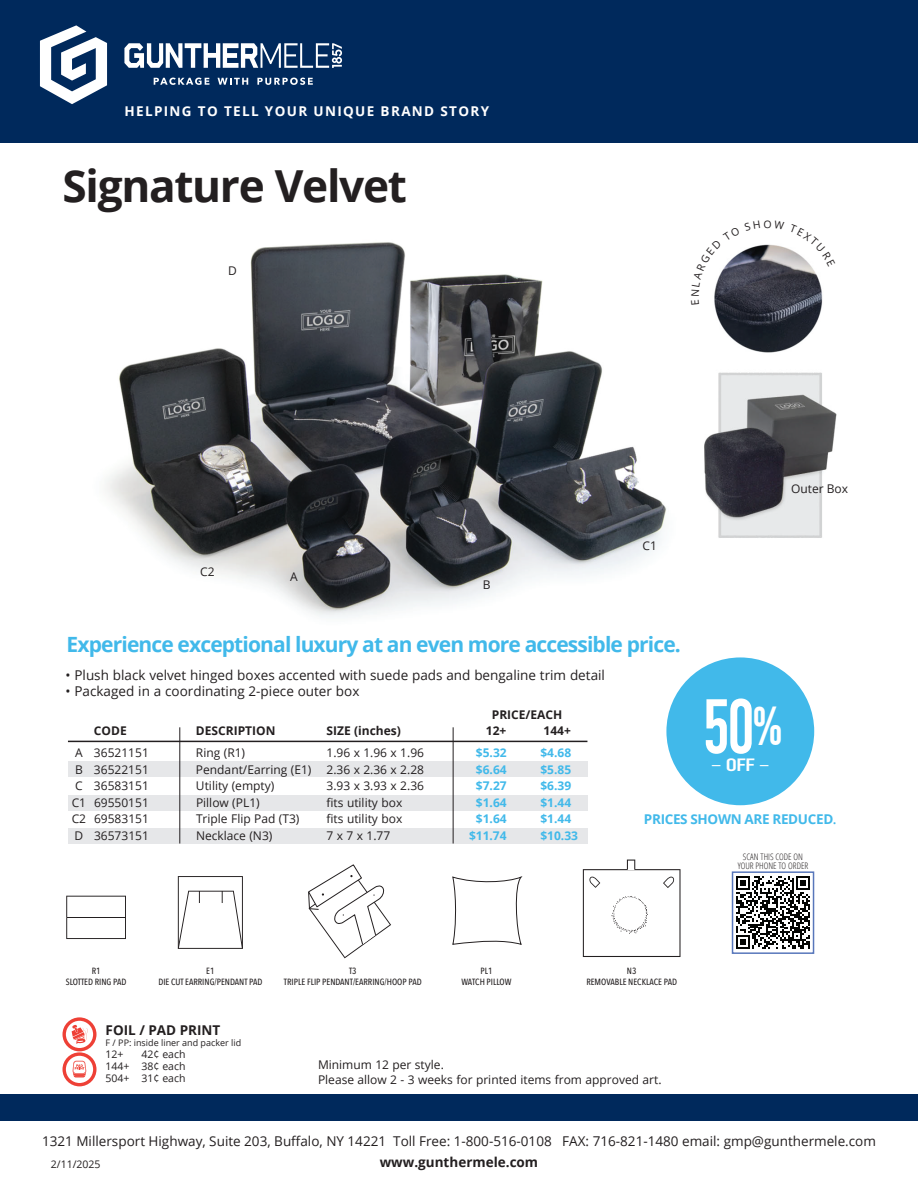
<style>
.page{position:relative;width:918px;height:1188px;background:#fff}
.page>*{position:absolute;margin:0;border:0;box-sizing:border-box;transform-origin:0 0}
.t1{font:76.95px "DIN Condensed";color:#fff;scale:.9 1}
.t2{font:700 44.1px "Open Sans";letter-spacing:-.03em;color:#231f20}
.t3{font:700 21px "Open Sans";letter-spacing:-.04em;color:#41b9ea}
.t4{font:17.85px "DIN Condensed";color:#fff;scale:1.44 1}
.t5{font:13.5px "Open Sans";color:#231f20}
.t6{font:700 13.5px "Open Sans";letter-spacing:.1em;color:#fff}
.t7{font:700 13.5px "Open Sans";color:#231f20}
.t8{font:700 13.5px "Open Sans";letter-spacing:-.025em;color:#41b9ea}
.t9{font:12px/16.5px "Open Sans";color:#231f20}
.t10{font:700 12px "Open Sans";color:#41b9ea}
.t11{font:700 12px "Open Sans";color:#231f20}
.t12{font:10.5px/12px "Open Sans";color:#231f20;text-align:justify}
.t13{font:500 9px/10.8px "Avenir Next Condensed";color:#231f20;text-align:center}
.t14{font:300 condensed 9px/9px "Open Sans";color:#231f20;text-align:center}
.t15{font:9px "Open Sans";color:#231f20}
.s1{font-size:55.05px}
.s2{font-weight:600}
</style>
<div class="page">
<img style="left:0;top:142px;width:918px;height:953px">
<div style="left:0;top:1095px;width:918px;height:26px;background:#00295c"></div>
<div style="left:0;top:0;width:918px;height:142px;background:#00295c"></div>
<svg style="left:40px;top:25px;width:67px;height:79px"></svg>
<svg style="left:124px;top:43px;width:218px;height:25px"></svg>
<svg style="left:154px;top:78px;width:55px;height:7px"></svg>
<svg style="left:218px;top:78px;width:30px;height:7px"></svg>
<svg style="left:257px;top:78px;width:56px;height:7px"></svg>
<div style="left:666px;top:657px;width:148px;height:148px;background:#41b9ea;border-radius:50%"></div>
<div style="left:63px;top:1052px;width:34px;height:34px;border:3px solid #ee4036;border-radius:50%"></div>
<svg style="left:73px;top:1061px;width:13px;height:16px"></svg>
<div style="left:63px;top:1017px;width:34px;height:34px;border:3px solid #ee4036;border-radius:50%"></div>
<svg style="left:72px;top:1025px;width:16px;height:19px"></svg>
<hr style="left:68px;top:741px;width:519px;height:1px;background:#231f20">
<div style="left:68px;top:761px;width:519px;height:16px;background:#e6e7e9"></div>
<div style="left:68px;top:796px;width:519px;height:15px;background:#e6e7e9"></div>
<div style="left:68px;top:828px;width:519px;height:16px;background:#e6e7e9"></div>
<hr style="left:179px;top:727px;width:1px;height:117px;background:#231f20">
<hr style="left:453px;top:727px;width:1px;height:117px;background:#231f20">
<svg style="left:66px;top:896px;width:60px;height:43px"></svg>
<hr style="left:67px;top:917px;width:59px;height:1px;background:#231f20">
<svg style="left:307px;top:864px;width:84px;height:94px"></svg>
<svg style="left:583px;top:860px;width:98px;height:97px"></svg>
<div style="left:614px;top:897px;width:32px;height:32px;background:#fff;border-radius:50%"></div>
<svg style="left:178px;top:876px;width:65px;height:73px"></svg>
<div style="left:733px;top:872px;width:81px;height:81px;background:#fff"></div>
<svg style="left:736px;top:876px;width:74px;height:73px"></svg>
<div style="left:732px;top:871px;width:82px;height:83px;border:2px solid #5877bb"></div>
<svg style="left:691px;top:220px;width:144px;height:85px"></svg>
<p class="t6" style="left:124px;top:102px;width:366px">HELPING TO TELL YOUR UNIQUE BRAND STORY</p>
<h2 class="t2" style="left:63px;top:155px;width:346px">Signature Velvet</h2>
<p class="t9" style="left:228px;top:262px;width:10px">D</p>
<p class="t9" style="left:200px;top:563px;width:16px">C2</p>
<p class="t9" style="left:290px;top:568px;width:9px">A</p>
<p class="t9" style="left:483px;top:576px;width:9px">B</p>
<p class="t9" style="left:643px;top:538px;width:16px">C1</p>
<h3 class="t3" style="left:67px;top:629px;width:616px">Experience exceptional luxury at an even more accessible price.</h3>
<p class="t9" style="left:791px;top:480px;width:59px">Outer Box</p>
<p class="t5" style="left:66px;top:666px;width:541px">• Plush black velvet hinged boxes accented with suede pads and bengaline trim detail</p>
<p class="t5" style="left:66px;top:682px;width:295px">• Packaged in a coordinating 2-piece outer box</p>
<p class="t9" style="left:72px;top:744px;width:16px">A<br>B<br>C<br>C1<br>C2<br>D</p>
<p class="t11" style="left:492px;top:706px;width:72px">PRICE/EACH</p>
<p class="t11" style="left:94px;top:722px;width:34px">CODE</p>
<p class="t11" style="left:196px;top:722px;width:81px">DESCRIPTION</p>
<p class="t11" style="left:326px;top:722px;width:76px">SIZE (inches)</p>
<p class="t11" style="left:486px;top:722px;width:22px">12+</p>
<p class="t11" style="left:544px;top:722px;width:29px">144+</p>
<p class="t9" style="left:94px;top:744px;width:56px">36521151</p>
<p class="t9" style="left:196px;top:744px;width:51px">Ring (R1)</p>
<p class="t9" style="left:326px;top:744px;width:99px">1.96 x 1.96 x 1.96</p>
<p class="t9" style="left:94px;top:761px;width:56px">36522151</p>
<p class="t9" style="left:196px;top:761px;width:230px">Pendant/Earring (E1) 2.36 x 2.36 x 2.28</p>
<p class="t9" style="left:94px;top:777px;width:56px">36583151</p>
<p class="t9" style="left:196px;top:777px;width:80px">Utility (empty)</p>
<p class="t9" style="left:326px;top:777px;width:99px">3.93 x 3.93 x 2.36</p>
<p class="t9" style="left:94px;top:794px;width:56px">69550151</p>
<p class="t9" style="left:196px;top:794px;width:65px">Pillow (PL1)</p>
<p class="t9" style="left:327px;top:794px;width:77px">fits utility box</p>
<p class="t9" style="left:94px;top:810px;width:56px">69583151</p>
<p class="t9" style="left:196px;top:810px;width:105px">Triple Flip Pad (T3)</p>
<p class="t9" style="left:327px;top:810px;width:77px">fits utility box</p>
<p class="t9" style="left:94px;top:827px;width:56px">36573151</p>
<p class="t9" style="left:196px;top:827px;width:78px">Necklace (N3)</p>
<p class="t9" style="left:327px;top:827px;width:65px">7x7x1.77</p>
<p class="t10" style="left:476px;top:744px;width:32px">$5.32</p>
<p class="t10" style="left:540px;top:744px;width:32px">$4.68</p>
<p class="t10" style="left:476px;top:761px;width:32px">$6.64</p>
<p class="t10" style="left:540px;top:761px;width:32px">$5.85</p>
<p class="t10" style="left:476px;top:777px;width:32px">$7.27</p>
<p class="t10" style="left:540px;top:777px;width:32px">$6.39</p>
<p class="t10" style="left:476px;top:794px;width:32px">$1.64</p>
<p class="t10" style="left:540px;top:794px;width:32px">$1.44</p>
<p class="t10" style="left:476px;top:810px;width:32px">$1.64</p>
<p class="t10" style="left:540px;top:810px;width:32px">$1.44</p>
<p class="t10" style="left:469px;top:827px;width:39px">$11.74</p>
<p class="t10" style="left:540px;top:827px;width:39px">$10.33</p>
<h1 class="t1" style="left:702px;top:684px;width:92px">50<span class="s1">%</span></h1>
<h3 class="t4" style="left:711px;top:755px;width:43px">– OFF –</h3>
<p class="t8" style="left:644px;top:810px;width:194px">PRICES SHOWN ARE REDUCED<span class="s2">.</span></p>
<p class="t14" style="left:738px;top:852px;width:72px">SCAN THIS CODE ON<br>YOUR PHONE TO ORDER</p>
<p class="t13" style="left:66px;top:965px;width:62px">R1<br>SLOTTED RING PAD</p>
<p class="t13" style="left:284px;top:965px;width:139px">T3<br>TRIPLE FLIP PENDANT/EARRING/HOOP PAD</p>
<p class="t13" style="left:586px;top:965px;width:92px">N3<br>REMOVABLE NECKLACE PAD</p>
<p class="t13" style="left:461px;top:965px;width:52px">PL1<br>WATCH PILLOW</p>
<p class="t13" style="left:158px;top:966px;width:105px">E1<br>DIE CUT EARRING/PENDANT PAD</p>
<p class="t7" style="left:106px;top:1021px;width:116px">FOIL / PAD PRINT</p>
<p class="t15" style="left:106px;top:1036px;width:137px">F / PP: inside liner and packer lid</p>
<p class="t12" style="left:106px;top:1048px;width:20px">12+</p>
<p class="t12" style="left:106px;top:1048px;width:81px;text-indent:36px">42¢ each 144+ 38¢ each 504+ 31¢ each</p>
<p class="t9" style="left:318px;top:1056px;width:345px;line-height:15px">Minimum 12 per style.<br>Please allow 2 - 3 weeks for printed items from approved art.</p>
<p class="t5" style="left:42px;top:1131px;width:835px">1321 Millersport Highway, Suite 203, Buffalo, NY 14221 Toll Free: 1-800-516-0108 FAX: 716-821-1480 email: gmp@gunthermele.com</p>
<p class="t7" style="left:380px;top:1152px;width:160px">www.gunthermele.com</p>
<p class="t12" style="left:51px;top:1158px;width:51px">2/11/2025</p>
</div>
